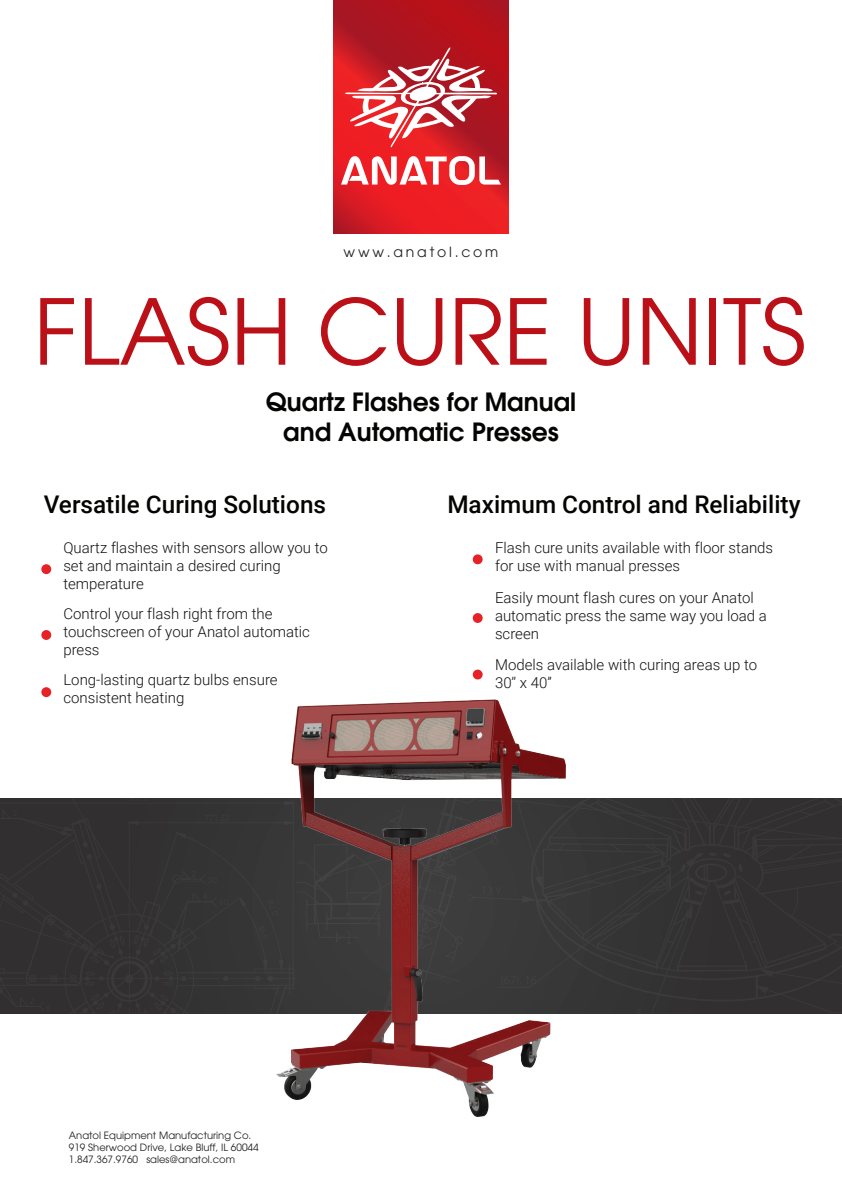
<style>
.page{position:relative;width:842px;height:1191px;background:#fff}
.page>*{position:absolute;margin:0;border:0;box-sizing:border-box;transform-origin:0 0}
.t1{font:90px "ITC Avant Garde Std";color:#bb1018}
.t2{font:600 25px/30px "ITC Avant Garde Std";color:#040503;text-align:center}
.t3{font:500 24.3px "Roboto";color:#040503}
.t4{font:300 15px/18px "Roboto";color:#101211}
.t5{font:14px "ITC Avant Garde Std";letter-spacing:.2em;color:#231f20}
.t6{font:10px/12px "ITC Avant Garde Std";color:#231f20}
</style>
<div class="page">
<svg style="left:333px;top:0;width:176px;height:233px;background:#cc1820"></svg>
<svg style="left:345px;top:47px;width:152px;height:100px"></svg>
<svg style="left:341px;top:156px;width:160px;height:29px"></svg>
<div style="left:0;top:798px;width:842px;height:216px;background:#333233"></div>
<div style="left:41px;top:564px;width:10px;height:10px;background:#e62127;border-radius:50%"></div>
<div style="left:41px;top:630px;width:10px;height:10px;background:#e62127;border-radius:50%"></div>
<div style="left:41px;top:687px;width:10px;height:10px;background:#e62127;border-radius:50%"></div>
<div style="left:473px;top:554px;width:10px;height:10px;background:#e62127;border-radius:50%"></div>
<div style="left:473px;top:613px;width:10px;height:10px;background:#e62127;border-radius:50%"></div>
<div style="left:473px;top:669px;width:10px;height:10px;background:#e62127;border-radius:50%"></div>
<img style="left:277px;top:700px;width:288px;height:416px">
<p class="t5" style="left:344px;top:243px;width:156px">www.anatol.com</p>
<h1 class="t1" style="left:34px;top:276px;width:774px">FLASH CURE UNITS</h1>
<h2 class="t2" style="left:266px;top:387px;width:312px">Quartz Flashes for Manual and Automatic Presses</h2>
<h3 class="t3" style="left:44px;top:487px;width:284px">Versatile Curing Solutions</h3>
<p class="t4" style="left:63px;top:538px;width:266px">Quartz flashes with sensors allow you to set and maintain a desired curing temperature</p>
<p class="t4" style="left:63px;top:604px;width:248px">Control your flash right from the touchscreen of your Anatol automatic press</p>
<p class="t4" style="left:63px;top:670px;width:216px">Long-lasting quartz bulbs ensure consistent heating</p>
<h3 class="t3" style="left:447px;top:487px;width:355px">Maximum Control and Reliability</h3>
<p class="t4" style="left:495px;top:538px;width:280px">Flash cure units available with floor stands for use with manual presses</p>
<p class="t4" style="left:495px;top:588px;width:273px">Easily mount flash cures on your Anatol automatic press the same way you load a screen</p>
<p class="t4" style="left:495px;top:655px;width:264px">Models available with curing areas up to<br>30’’ x 40’’</p>
<p class="t6" style="left:69px;top:1129px;width:191px">Anatol Equipment Manufacturing Co.<br>919 Sherwood Drive, Lake Bluff, IL 60044<br>1.847.367.9760 sales@anatol.com</p>
</div>
